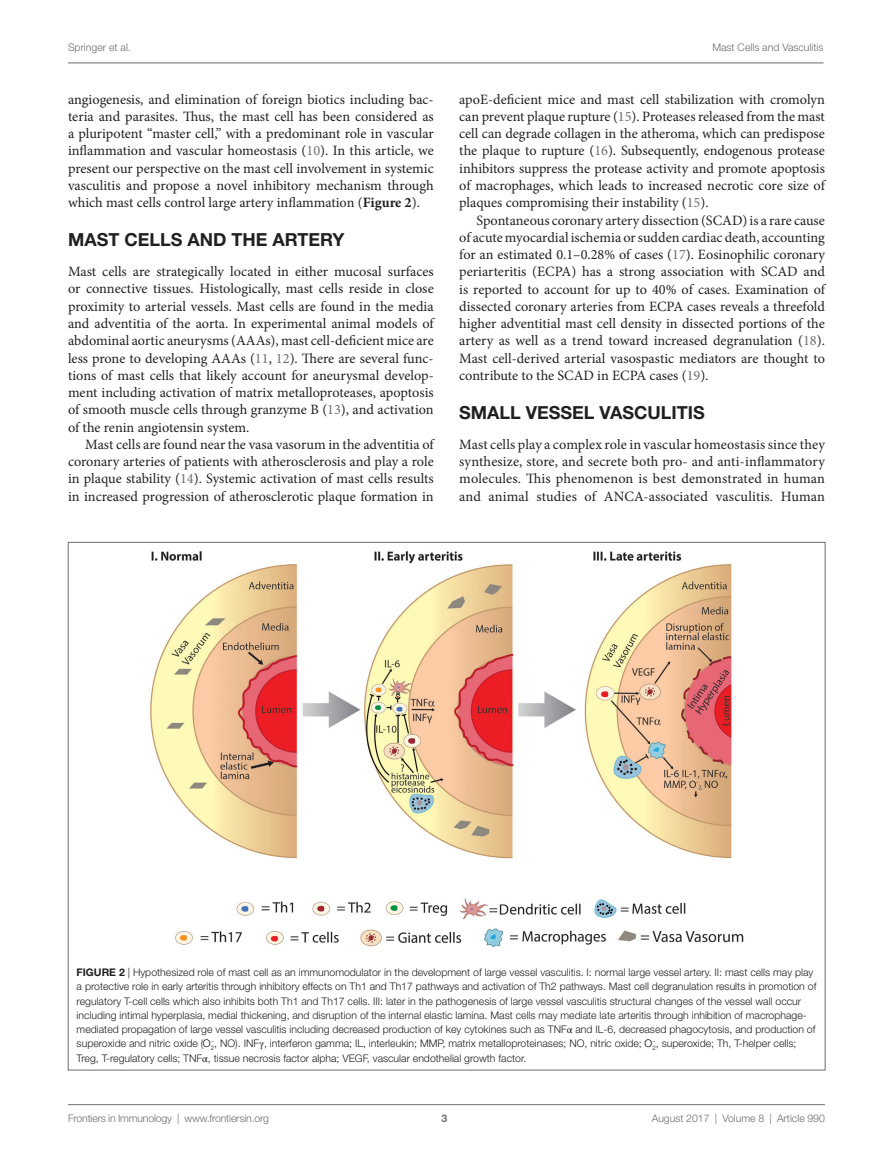
<style>
.page{position:relative;width:893px;height:1170px;background:#fff}
.page>*{position:absolute;margin:0;border:0;box-sizing:border-box;transform-origin:0 0}
.t1{font:700 18px "Helvetica Neue LT Std";color:#231f20}
.t2{font:14.25px/17.2px "Minion Pro";color:#231f20;text-align:justify}
.t3{font:300 10.5px/14.2px "Helvetica Neue LT Std";color:#231f20}
.t4{font:300 10.5px "Helvetica Neue LT Std";color:#6c6d70}
.t5{font:700 10.5px "Helvetica Neue LT Std";color:#6c6d70}
.s1{color:#6c6d70}
.s2{font-weight:700}
.s3{font-family:"STIX General";font-weight:400}
.s4{color:#000}
</style>
<div class="page">
<img style="left:150px;top:551px;width:594px;height:395px">
<hr style="left:68px;top:1104px;width:757px;height:1px;background:#6c6d70">
<hr style="left:68px;top:63px;width:755px;height:1px;background:#6c6d70">
<p class="t4" style="left:68px;top:41px;width:64px">Springer et al.</p>
<p class="t4" style="left:712px;top:41px;width:113px">Mast Cells and Vasculitis</p>
<p class="t2" style="left:68px;top:90px;width:367px">angiogenesis, and elimination of foreign biotics including bac&shy;teria and parasites. Thus, the mast cell has been considered as a pluripotent “master cell,” with a predominant role in vascular inflammation and vascular homeostasis (<span class="s1">10</span>). In this article, we present our perspective on the mast cell involvement in systemic vasculitis and propose a novel inhibitory mechanism through which mast cells control large artery inflammation (<span class="s2">Figure 2</span>).</p>
<p class="t1" style="left:68px;top:228px;width:230px">MAST CELLS AND THE ARTER</p>
<p class="t1" style="left:332px;top:228px;width:14px">Y</p>
<p class="t2" style="left:68px;top:263px;width:367px">Mast cells are strategically located in either mucosal surfaces or connective tissues. Histologically, mast cells reside in close proximity to arterial vessels. Mast cells are found in the media and adventitia of the aorta. In experimental animal models of abdominal aortic aneurysms (AAAs), mast cell-deficient mice are less prone to developing AAAs (<span class="s1">11</span>, <span class="s1">12</span>). There are several func&shy;tions of mast cells that likely account for aneurysmal develop&shy;ment including activation of matrix metalloproteases, apoptosis of smooth muscle cells through granzyme B (<span class="s1">13</span>), and activation of the renin angiotensin system.</p>
<p class="t2" style="left:68px;top:435px;width:367px;text-indent:17px">Mast cells are found near the vasa vasorum in the adventitia of coronary arteries of patients with atherosclerosis and play a role in plaque stability (<span class="s1">14</span>). Systemic activation of mast cells results in increased progression of atherosclerotic plaque formation in</p>
<p class="t2" style="left:459px;top:90px;width:367px">apoE-deficient mice and mast cell stabilization with cromolyn can prevent plaque rupture (<span class="s1">15</span>). Proteases released from the mast cell can degrade collagen in the atheroma, which can predispose the plaque to rupture (<span class="s1">16</span>). Subsequently, endogenous protease inhibitors suppress the protease activity and promote apoptosis of macrophages, which leads to increased necrotic core size of plaques compromising their instability (<span class="s1">15</span>).</p>
<p class="t2" style="left:459px;top:211px;width:367px;text-indent:17px">Spontaneous coronary artery dissection (SCAD) is a rare cause of acute myocardial ischemia or sudden cardiac death, accounting for an estimated 0.1–0.28% of cases (<span class="s1">17</span>). Eosinophilic coronary periarteritis (ECPA) has a strong association with SCAD and is reported to account for up to 40% of cases. Examination of dissected coronary arteries from ECPA cases reveals a threefold higher adventitial mast cell density in dissected portions of the artery as well as a trend toward increased degranulation (<span class="s1">18</span>).<br>Mast cell-derived arterial vasospastic mediators are thought to contribute to the SCAD in ECPA cases (<span class="s1">19</span>).</p>
<p class="t1" style="left:459px;top:401px;width:80px">SMALL VESSE</p>
<p class="t1" style="left:584px;top:401px;width:97px">L VASCULITIS</p>
<p class="t2" style="left:459px;top:435px;width:367px">Mast cells play a complex role in vascular homeostasis since they synthesize, store, and secrete both pro- and anti-inflammatory molecules. This phenomenon is best demonstrated in human and animal studies of ANCA-associated vasculitis. Human</p>
<p class="t3" style="left:77px;top:964px;width:741px"><span class="s2">FIGURE 2</span> | Hypothesized role of mast cell as an immunomodulator in the development of large vessel vasculitis. I: normal large vessel artery. II: mast cells may play a protective role in early arteritis through inhibitory effects on Th1 and Th17 pathways and activation of Th2 pathways. Mast cell degranulation results in promotion of regulatory T-cell cells which also inhibits both Th1 and Th17 cells. III: later in the pathogenesis of large vessel vasculitis structural changes of the vessel wall occur including intimal hyperplasia, medial thickening, and disruption of the internal elastic lamina. Mast cells may mediate late arteritis through inhibition of macrophage&shy;mediated propagation of large vessel vasculitis including decreased production of key cytokines such as TNF<span class="s3">α</span> and IL-6, decreased phagocytosis, and production of superoxide and nitric oxide (<span class="s4">O</span><sub>2</sub></p>
<p class="t3" style="left:211px;top:1036px;width:446px"><sup>−</sup>, NO). INF<span class="s3">γ</span>, interferon gamma; IL, interleukin; MMP, matrix metalloproteinases; NO, nitric oxide; <span class="s4">O</span><sub>2</sub></p>
<p class="t3" style="left:653px;top:1036px;width:145px"><sup>−</sup>, superoxide; Th, T-helper cells;</p>
<p class="t3" style="left:77px;top:1050px;width:451px">Treg, T-regulatory cells; TNF<span class="s3">α</span>, tissue necrosis factor alpha; VEGF, vascular endothelial growth factor.</p>
<p class="t4" style="left:68px;top:1111px;width:203px">Frontiers in Immunology | www.frontiersin.org</p>
<p class="t4" style="left:652px;top:1111px;width:175px">August 2017 | Volume 8 | Article 990</p>
<p class="t5" style="left:441px;top:1111px;width:7px">3</p>
</div>
